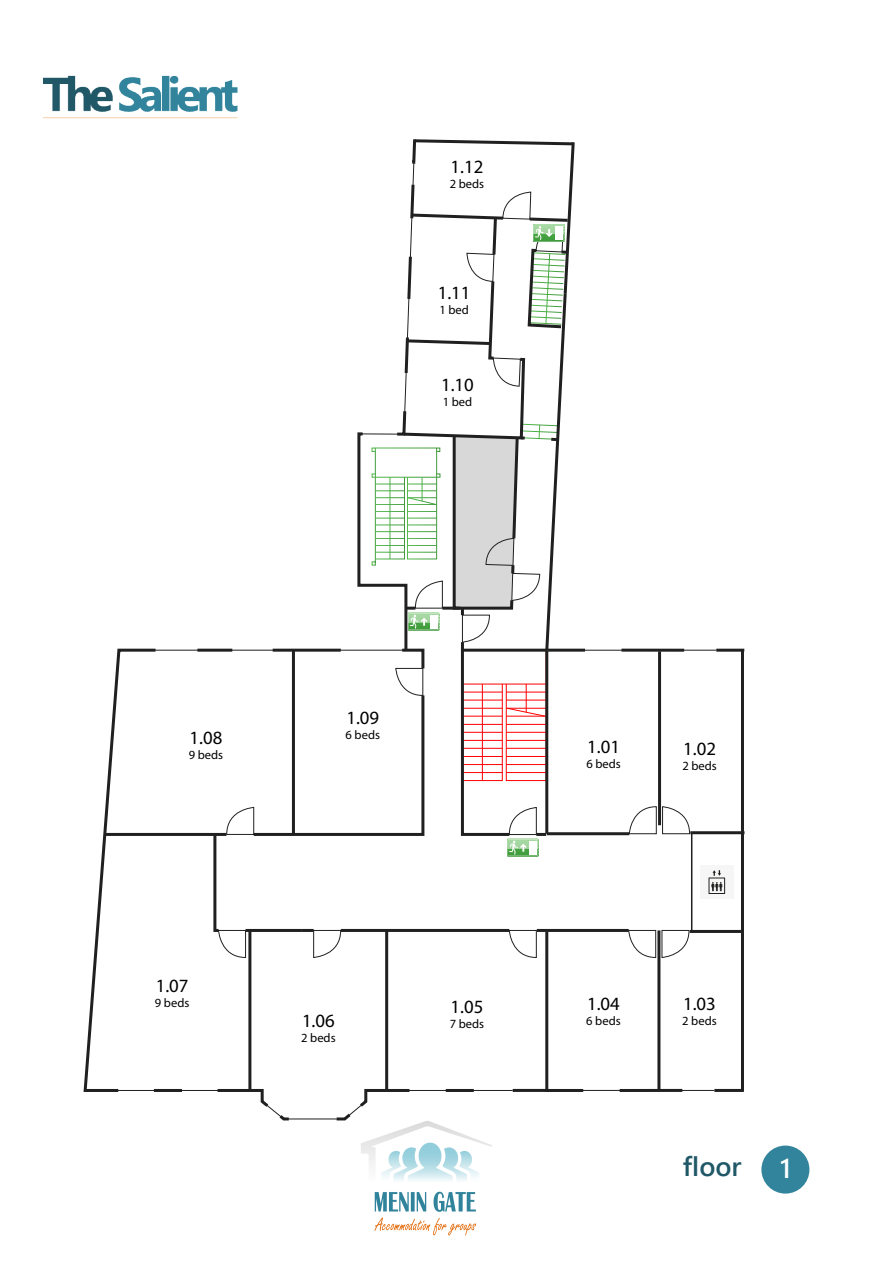
<style>
.page{position:relative;width:893px;height:1263px;background:#fff}
.page>*{position:absolute;margin:0;border:0;box-sizing:border-box;transform-origin:0 0}
.t1{font:600 27px "Segoe UI";color:#215868}
.t2{font:600 27px "Segoe UI";color:#fff}
.t3{font:18.75px "Myriad Pro";color:#000}
.t4{font:12.45px "Myriad Pro";color:#000}
</style>
<div class="page">
<hr style="left:287px;top:1118px;width:53px;height:1px;background:#202020">
<hr style="left:154px;top:1089px;width:28px;height:3px;background:#202020">
<hr style="left:446px;top:1089px;width:28px;height:3px;background:#202020">
<hr style="left:197px;top:649px;width:35px;height:3px;background:#202020">
<svg style="left:83px;top:648px;width:76px;height:444px"></svg>
<hr style="left:105px;top:833px;width:121px;height:3px;background:#202020">
<hr style="left:248px;top:930px;width:3px;height:160px;background:#202020">
<hr style="left:385px;top:930px;width:3px;height:160px;background:#202020">
<hr style="left:114px;top:1090px;width:110px;height:1px;background:#202020">
<svg style="left:217px;top:1087px;width:75px;height:34px"></svg>
<svg style="left:334px;top:1087px;width:76px;height:34px"></svg>
<hr style="left:407px;top:1090px;width:42px;height:1px;background:#202020">
<hr style="left:470px;top:1090px;width:43px;height:1px;background:#202020">
<hr style="left:148px;top:650px;width:136px;height:1px;background:#202020">
<hr style="left:537px;top:929px;width:92px;height:3px;background:#202020">
<hr style="left:620px;top:1089px;width:62px;height:3px;background:#202020">
<hr style="left:579px;top:1090px;width:42px;height:1px;background:#202020">
<hr style="left:672px;top:1090px;width:42px;height:1px;background:#202020">
<hr style="left:546px;top:1089px;width:37px;height:3px;background:#202020">
<hr style="left:714px;top:1089px;width:28px;height:3px;background:#202020">
<svg style="left:628px;top:930px;width:62px;height:28px"></svg>
<hr style="left:657px;top:930px;width:3px;height:160px;background:#202020">
<hr style="left:741px;top:932px;width:3px;height:160px;background:#202020">
<hr style="left:690px;top:930px;width:54px;height:3px;background:#202020">
<hr style="left:545px;top:932px;width:3px;height:160px;background:#202020">
<hr style="left:513px;top:1089px;width:34px;height:3px;background:#202020">
<hr style="left:691px;top:833px;width:1px;height:98px;background:#202020">
<div style="left:700px;top:865px;width:33px;height:34px;background:#f6f6f6"></div>
<svg style="left:708px;top:870px;width:17px;height:24px"></svg>
<hr style="left:547px;top:832px;width:82px;height:3px;background:#202020">
<hr style="left:621px;top:649px;width:63px;height:3px;background:#202020">
<hr style="left:581px;top:650px;width:42px;height:1px;background:#202020">
<hr style="left:674px;top:650px;width:42px;height:1px;background:#202020">
<hr style="left:548px;top:649px;width:37px;height:3px;background:#202020">
<hr style="left:716px;top:649px;width:28px;height:3px;background:#202020">
<svg style="left:628px;top:806px;width:62px;height:28px"></svg>
<hr style="left:658px;top:651px;width:3px;height:174px;background:#202020">
<hr style="left:741px;top:650px;width:3px;height:282px;background:#202020">
<hr style="left:690px;top:831px;width:54px;height:3px;background:#202020">
<svg style="left:212px;top:139px;width:364px;height:819px"></svg>
<hr style="left:292px;top:650px;width:3px;height:184px;background:#202020">
<img style="left:43px;top:75px;width:195px;height:44px">
<img style="left:360px;top:1119px;width:132px;height:117px">
<div style="left:761px;top:1145px;width:48px;height:48px;background:#31849b;border-radius:50%"></div>
<h2 class="t3" style="left:451px;top:155px;width:34px">1.12</h2>
<p class="t4" style="left:450px;top:176px;width:36px">2 beds</p>
<h2 class="t3" style="left:438px;top:281px;width:34px">1.11</h2>
<p class="t4" style="left:439px;top:302px;width:31px">1 bed</p>
<h2 class="t3" style="left:441px;top:373px;width:34px">1.10</h2>
<p class="t4" style="left:443px;top:394px;width:31px">1 bed</p>
<h2 class="t3" style="left:190px;top:726px;width:34px">1.08</h2>
<p class="t4" style="left:189px;top:747px;width:36px">9 beds</p>
<h2 class="t3" style="left:346px;top:706px;width:34px">1.09</h2>
<p class="t4" style="left:346px;top:727px;width:36px">6 beds</p>
<h2 class="t3" style="left:156px;top:974px;width:34px">1.07</h2>
<p class="t4" style="left:155px;top:995px;width:36px">9 beds</p>
<h2 class="t3" style="left:302px;top:1009px;width:34px">1.06</h2>
<p class="t4" style="left:301px;top:1030px;width:36px">2 beds</p>
<h2 class="t3" style="left:451px;top:995px;width:34px">1.05</h2>
<p class="t4" style="left:450px;top:1016px;width:36px">7 beds</p>
<h2 class="t3" style="left:587px;top:735px;width:34px">1.01</h2>
<p class="t4" style="left:586px;top:756px;width:36px">6 beds</p>
<h2 class="t3" style="left:683px;top:737px;width:34px">1.02</h2>
<p class="t4" style="left:682px;top:758px;width:36px">2 beds</p>
<h2 class="t3" style="left:587px;top:992px;width:34px">1.04</h2>
<p class="t4" style="left:586px;top:1014px;width:36px">6 beds</p>
<h2 class="t3" style="left:683px;top:992px;width:34px">1.03</h2>
<p class="t4" style="left:682px;top:1014px;width:36px">2 beds</p>
<h1 class="t1" style="left:683px;top:1141px;width:60px">floor</h1>
<h1 class="t2" style="left:780px;top:1143px;width:12px">1</h1>
</div>
